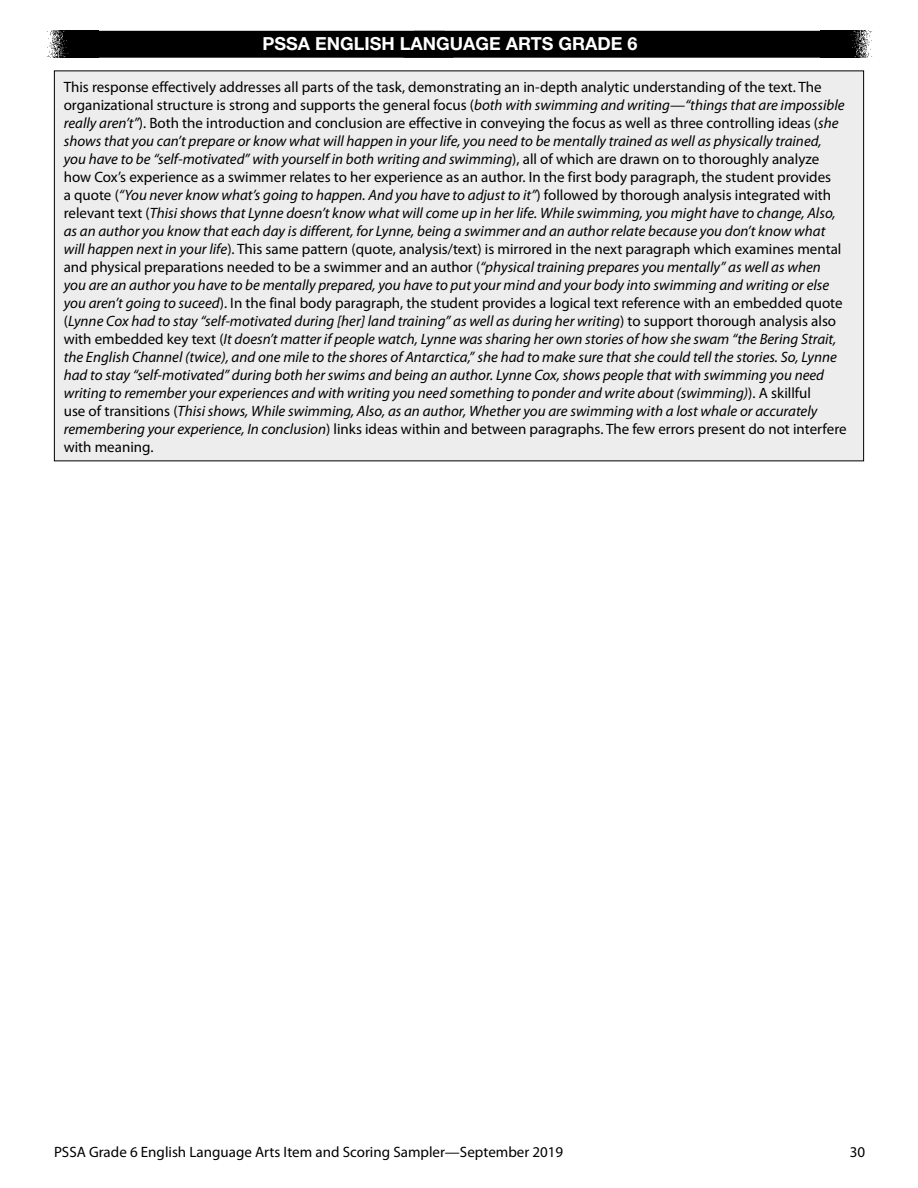
<style>
.page{position:relative;width:918px;height:1188px;background:#fff}
.page>*{position:absolute;margin:0;border:0;box-sizing:border-box;transform-origin:0 0}
.t1{font:700 18px "Helvetica Neue LT Std";color:#fff}
._01_Body_Annotations{font:italic 15px/18px "Myriad Pro";color:#000}
.t2{font:15px "Myriad Pro";color:#000}
.s1{font-style:normal}
</style>
<div class="page">
<img style="left:47px;top:31px;width:51px;height:27px">
<img style="left:820px;top:31px;width:52px;height:27px">
<div style="left:98px;top:31px;width:722px;height:27px;background:#000"></div>
<div style="left:54px;top:71px;width:810px;height:390px;background:#ededee"></div>
<p class="t1" style="left:262px;top:33px;width:377px">PSSA ENGLISH LANGUAGE ARTS GRADE 6</p>
<p class="_01_Body_Annotations" style="left:64px;top:77px;width:784px"><span class="s1">This response effectively addresses all parts of the task, demonstrating an in-depth analytic understanding of the text. The organizational structure is strong and supports the general focus (</span>both with swimming and writing—“things that are impossible really aren’t”<span class="s1">). Both the introduction and conclusion are effective in conveying the focus as well as three controlling ideas (</span>she shows that you can’t prepare or know what will happen in your life, you need to be mentally trained as well as physically trained, you have to be “self-motivated” with yourself in both writing and swimming<span class="s1">), all of which are drawn on to thoroughly analyze how Cox’s experience as a swimmer relates to her experience as an author. In the first body paragraph, the student provides<br>a quote (</span>“You never know what’s going to happen. And you have to adjust to it”<span class="s1">) followed by thorough analysis integrated with relevant text (</span>Thisi shows that Lynne doesn’t know what will come up in her life. While swimming, you might have to change, Also, as an author you know that each day is different, for Lynne, being a swimmer and an author relate because you don’t know what will happen next in your life<span class="s1">). This same pattern (quote, analysis/text) is mirrored in the next paragraph which examines mental and physical preparations needed to be a swimmer and an author (</span>“physical training prepares you mentally” as well as when you are an author you have to be mentally prepared, you have to put your mind and your body into swimming and writing or else you aren’t going to suceed<span class="s1">). In the final body paragraph, the student provides a logical text reference with an embedded quote (</span>Lynne Cox had to stay “self-motivated during [her] land training” as well as during her writing<span class="s1">) to support thorough analysis also with embedded key text (</span>It doesn’t matter if people watch, Lynne was sharing her own stories of how she swam “the Bering Strait, the English Channel (twice), and one mile to the shores of Antarctica,” she had to make sure that she could tell the stories. So, Lynne had to stay “self-motivated” during both her swims and being an author. Lynne Cox, shows people that with swimming you need writing to remember your experiences and with writing you need something to ponder and write about (swimming)<span class="s1">). A skillful<br>use of transitions (</span>Thisi shows, While swimming, Also, as an author, Whether you are swimming with a lost whale or accurately remembering your experience, In conclusion<span class="s1">) links ideas within and between paragraphs. The few errors present do not interfere with meaning.</span></p>
<p class="t2" style="left:54px;top:1143px;width:511px">PSSA Grade 6 English Language Arts Item and Scoring Sampler—September 2019</p>
<p class="t2" style="left:850px;top:1142px;width:17px">30</p>
</div>
